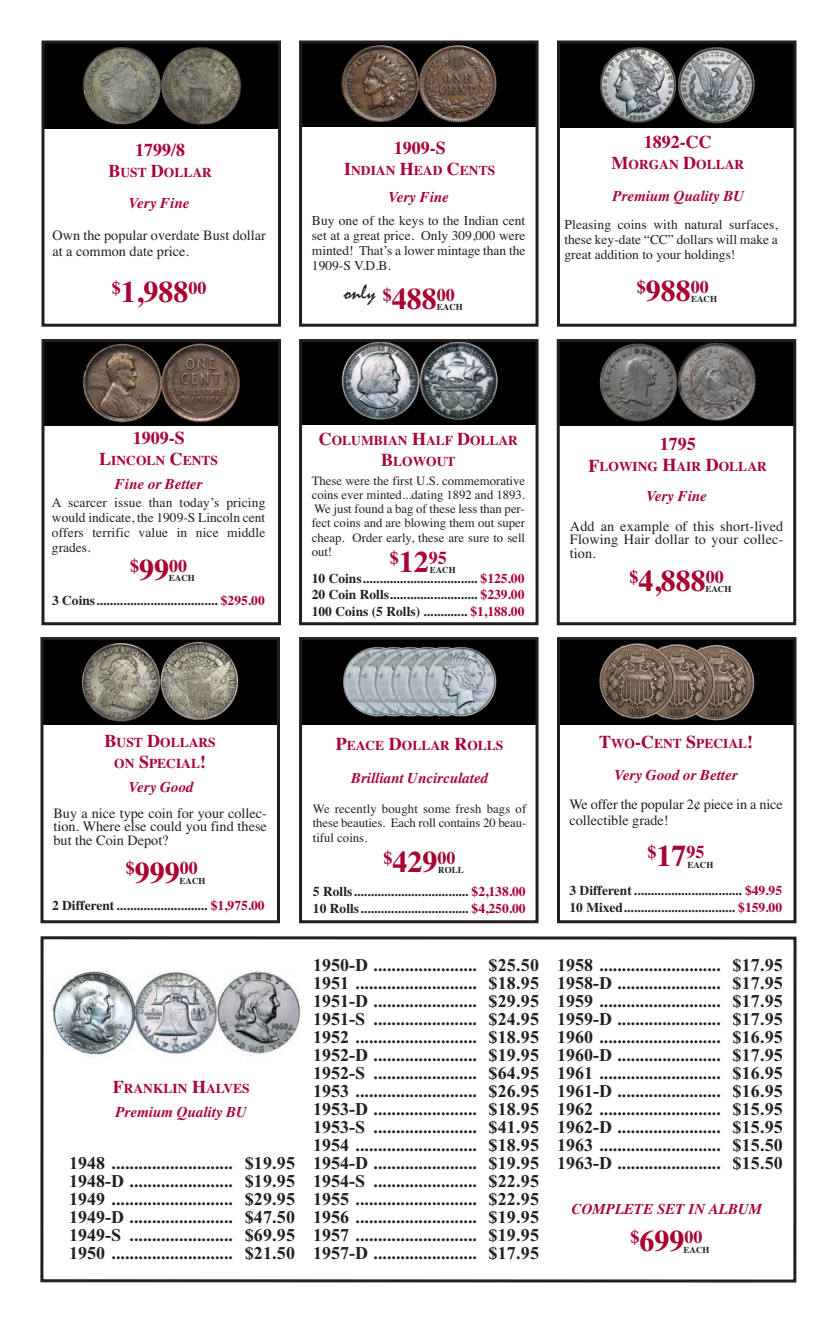
<style>
.page{position:relative;width:837px;height:1323px;background:#fff}
.page>*{position:absolute;margin:0;border:0;box-sizing:border-box;transform-origin:0 0}
.t1{font:700 30px "Times";color:#a90332}
.t2{font:21px "Mistral";color:#231f20}
.t3{font:700 18px/18px "Times New Roman";color:#231f20;text-align:justify}
.t4{font:700 18px "Times";color:#a90332}
.t5{font:italic 700 15px "Times";color:#a90332}
.t6{font:14.25px/13.5px "Times";color:#231f20}
.t7{font:700 13.5px/16.5px "Times";color:#231f20}
.t8{font:13.5px/15px "Times";color:#231f20;text-align:justify}
.t9{font:700 13.5px/21px "Times";color:#a90332;text-align:center}
.t10{font:12.75px/14.2px "Times";color:#231f20;text-align:justify}
.t11{font:700 9px "Times";color:#231f20}
.s1{font-size:18px}
.s2{font-size:30px}
.s3{color:#a90332}
</style>
<div class="page">
<img style="left:44px;top:641px;width:232px;height:84px">
<div style="left:40px;top:637px;width:240px;height:286px;border:3px solid #231f20"></div>
<img style="left:303px;top:343px;width:232px;height:81px">
<div style="left:299px;top:339px;width:240px;height:286px;border:3px solid #231f20"></div>
<img style="left:561px;top:44px;width:231px;height:84px">
<div style="left:557px;top:40px;width:239px;height:287px;border:3px solid #231f20"></div>
<img style="left:303px;top:44px;width:232px;height:83px">
<div style="left:299px;top:40px;width:240px;height:287px;border:3px solid #231f20"></div>
<img style="left:46px;top:343px;width:231px;height:82px">
<div style="left:42px;top:339px;width:239px;height:286px;border:3px solid #231f20"></div>
<img style="left:46px;top:44px;width:231px;height:84px">
<div style="left:42px;top:40px;width:239px;height:287px;border:3px solid #231f20"></div>
<div style="left:40px;top:936px;width:757px;height:347px;border:3px solid #231f20"></div>
<img style="left:561px;top:343px;width:231px;height:82px">
<div style="left:557px;top:339px;width:239px;height:286px;border:3px solid #231f20"></div>
<img style="left:303px;top:641px;width:232px;height:84px">
<div style="left:299px;top:637px;width:240px;height:286px;border:3px solid #231f20"></div>
<img style="left:561px;top:641px;width:231px;height:84px">
<div style="left:557px;top:637px;width:239px;height:286px;border:3px solid #231f20"></div>
<img style="left:51px;top:971px;width:250px;height:86px">
<p class="t4" style="left:135px;top:139px;width:52px">1799/8</p>
<p class="t9" style="left:108px;top:162px;width:105px"><span class="s1">B</span>UST <span class="s1">D</span>OLLAR</p>
<p class="t5" style="left:129px;top:194px;width:62px">Very Fine</p>
<p class="t6" style="left:52px;top:226px;width:215px;line-height:16.5px">Own the popular overdate Bust dollar at a common date price.</p>
<h1 class="t1" style="left:112px;top:274px;width:96px"><sup>$</sup>1,988<sup>00</sup></h1>
<p class="t4" style="left:394px;top:137px;width:54px">1909-S</p>
<p class="t9" style="left:344px;top:160px;width:153px"><span class="s1">I</span>NDIAN <span class="s1">H</span>EAD <span class="s1">C</span>ENTS</p>
<p class="t5" style="left:388px;top:188px;width:62px">Very Fine</p>
<p class="t8" style="left:312px;top:213px;width:215px">Buy one of the keys to the Indian cent set at a great price. Only 309,000 were minted! That’s a lower mintage than the 1909-S V.D.B.</p>
<p class="t2" style="left:344px;top:280px;width:33px">only</p>
<p class="t4" style="left:383px;top:284px;width:74px">$<span class="s2">488</span>00</p>
<p class="t11" style="left:437px;top:302px;width:28px">EACH</p>
<p class="t4" style="left:644px;top:131px;width:69px">1892-CC</p>
<p class="t9" style="left:612px;top:153px;width:134px"><span class="s1">M</span>ORGAN <span class="s1">D</span>OLLAR</p>
<p class="t5" style="left:612px;top:187px;width:133px">Premium Quality BU</p>
<p class="t8" style="left:564px;top:217px;width:215px">Pleasing coins with natural surfaces, these key-date “CC” dollars will make a great addition to your holdings!</p>
<p class="t4" style="left:637px;top:276px;width:74px">$<span class="s2">988</span>00</p>
<p class="t11" style="left:691px;top:294px;width:28px">EACH</p>
<p class="t4" style="left:133px;top:427px;width:54px">1909-S</p>
<p class="t9" style="left:99px;top:450px;width:120px"><span class="s1">L</span>INCOLN <span class="s1">C</span>ENTS</p>
<p class="t5" style="left:115px;top:475px;width:89px">Fine or Better</p>
<p class="t8" style="left:52px;top:495px;width:215px">A scarcer issue than today’s pricing would indicate, the 1909-S Lincoln cent offers terrific value in nice middle grades.</p>
<p class="t4" style="left:130px;top:555px;width:59px">$<span class="s2">99</span>00</p>
<p class="t11" style="left:169px;top:573px;width:28px">EACH</p>
<p class="t7" style="left:52px;top:592px;width:214px">3 Coins .................................... <span class="s3">$295.00</span></p>
<p class="t9" style="left:319px;top:430px;width:201px"><span class="s1">C</span>OLUMBIAN <span class="s1">H</span>ALF <span class="s1">D</span>OLLAR<br><span class="s1">B</span>LOWOUT</p>
<p class="t10" style="left:312px;top:473px;width:215px">These were the first U.S. commemorative coins ever minted...dating 1892 and 1893.<br>We just found a bag of these less than per&shy;fect coins and are blowing them out super cheap. Order early, these are sure to sell out!</p>
<p class="t4" style="left:390px;top:547px;width:59px">$<span class="s2">12</span>95</p>
<p class="t11" style="left:430px;top:565px;width:28px">EACH</p>
<p class="t7" style="left:312px;top:570px;width:214px;text-align:justify">10 Coins.................................. <span class="s3">$125.00<br></span>20 Coin Rolls.......................... <span class="s3">$239.00<br></span>100 Coins (5 Rolls) ............. <span class="s3">$1,188.00</span></p>
<p class="t4" style="left:660px;top:434px;width:37px">1795</p>
<p class="t9" style="left:589px;top:456px;width:180px"><span class="s1">F</span>LOWING <span class="s1">H</span>AIR <span class="s1">D</span>OLLAR</p>
<p class="t5" style="left:646px;top:487px;width:62px">Very Fine</p>
<p class="t6" style="left:570px;top:519px;width:215px;text-align:justify">Add an example of this short-lived Flowing Hair dollar to your collec&shy;tion.</p>
<h1 class="t1" style="left:629px;top:563px;width:96px"><sup>$</sup>4,888<sup>00</sup></h1>
<p class="t11" style="left:705px;top:584px;width:28px">EACH</p>
<p class="t9" style="left:105px;top:732px;width:113px"><span class="s1">B</span>UST <span class="s1">D</span>OLLARS<br>ON <span class="s1">S</span>PECIAL<span class="s1">!</span></p>
<p class="t5" style="left:129px;top:778px;width:66px">Very Good</p>
<p class="t6" style="left:53px;top:806px;width:215px;text-align:justify">Buy a nice type coin for your collec&shy;tion. Where else could you find these but the Coin Depot?</p>
<p class="t4" style="left:126px;top:858px;width:73px">$<span class="s2">999</span>00</p>
<p class="t7" style="left:52px;top:897px;width:214px">2 Different ........................... <span class="s3">$1,975.00</span></p>
<p class="t11" style="left:179px;top:875px;width:28px">EACH</p>
<p class="t9" style="left:113px;top:1078px;width:139px"><span class="s1">F</span>RANKLIN <span class="s1">H</span>ALVES</p>
<p class="t5" style="left:115px;top:1103px;width:133px">Premium Quality BU</p>
<p class="t3" style="left:69px;top:1154px;width:227px">1948 ........................... $19.95<br>1948-D ....................... $19.95<br>1949 ........................... $29.95<br>1949-D ....................... $47.50<br>1949-S ....................... $69.95<br>1950 ........................... $21.50</p>
<p class="t9" style="left:336px;top:735px;width:169px"><span class="s1">P</span>EACE <span class="s1">D</span>OLLAR <span class="s1">R</span>OLLS</p>
<p class="t5" style="left:351px;top:769px;width:139px">Brilliant Uncirculated</p>
<p class="t10" style="left:313px;top:802px;width:215px">We recently bought some fresh bags of these beauties. Each roll contains 20 beau&shy;tiful coins.</p>
<p class="t4" style="left:384px;top:847px;width:73px">$<span class="s2">429</span>00</p>
<p class="t11" style="left:438px;top:865px;width:27px">ROLL</p>
<p class="t7" style="left:313px;top:883px;width:214px">5 Rolls.................................. <span class="s3">$2,138.00<br></span>10 Rolls................................ <span class="s3">$4,250.00</span></p>
<p class="t9" style="left:599px;top:733px;width:156px"><span class="s1">T</span>WO<span class="s1">-C</span>ENT <span class="s1">S</span>PECIAL<span class="s1">!</span></p>
<p class="t5" style="left:615px;top:766px;width:124px">Very Good or Better</p>
<p class="t6" style="left:569px;top:795px;width:215px;line-height:16.5px">We offer the popular 2¢ piece in a nice collectible grade!</p>
<p class="t4" style="left:648px;top:841px;width:58px">$<span class="s2">17</span>95</p>
<p class="t11" style="left:687px;top:859px;width:28px">EACH</p>
<p class="t7" style="left:570px;top:882px;width:214px">3 Different ................................ <span class="s3">$49.95<br></span>10 Mixed................................. <span class="s3">$159.00</span></p>
<p class="t3" style="left:313px;top:956px;width:227px">1950-D ....................... $25.50<br>1951 ........................... $18.95<br>1951-D ....................... $29.95<br>1951-S ....................... $24.95<br>1952 ........................... $18.95<br>1952-D ....................... $19.95<br>1952-S ....................... $64.95<br>1953 ........................... $26.95<br>1953-D ....................... $18.95<br>1953-S ....................... $41.95<br>1954 ........................... $18.95<br>1954-D ....................... $19.95<br>1954-S ....................... $22.95<br>1955 ........................... $22.95<br>1956 ........................... $19.95<br>1957 ........................... $19.95<br>1957-D ....................... $17.95</p>
<p class="t3" style="left:557px;top:956px;width:227px">1958 ........................... $17.95<br>1958-D ....................... $17.95<br>1959 ........................... $17.95<br>1959-D ....................... $17.95<br>1960 ........................... $16.95<br>1960-D ....................... $17.95<br>1961 ........................... $16.95<br>1961-D ....................... $16.95<br>1962 ........................... $15.95<br>1962-D ....................... $15.95<br>1963 ........................... $15.50<br>1963-D ....................... $15.50</p>
<p class="t5" style="left:572px;top:1200px;width:192px">COMPLETE SET IN ALBUM</p>
<p class="t11" style="left:684px;top:1245px;width:28px">EACH</p>
<p class="t4" style="left:630px;top:1226px;width:73px">$<span class="s2">699</span>00</p>
</div>
